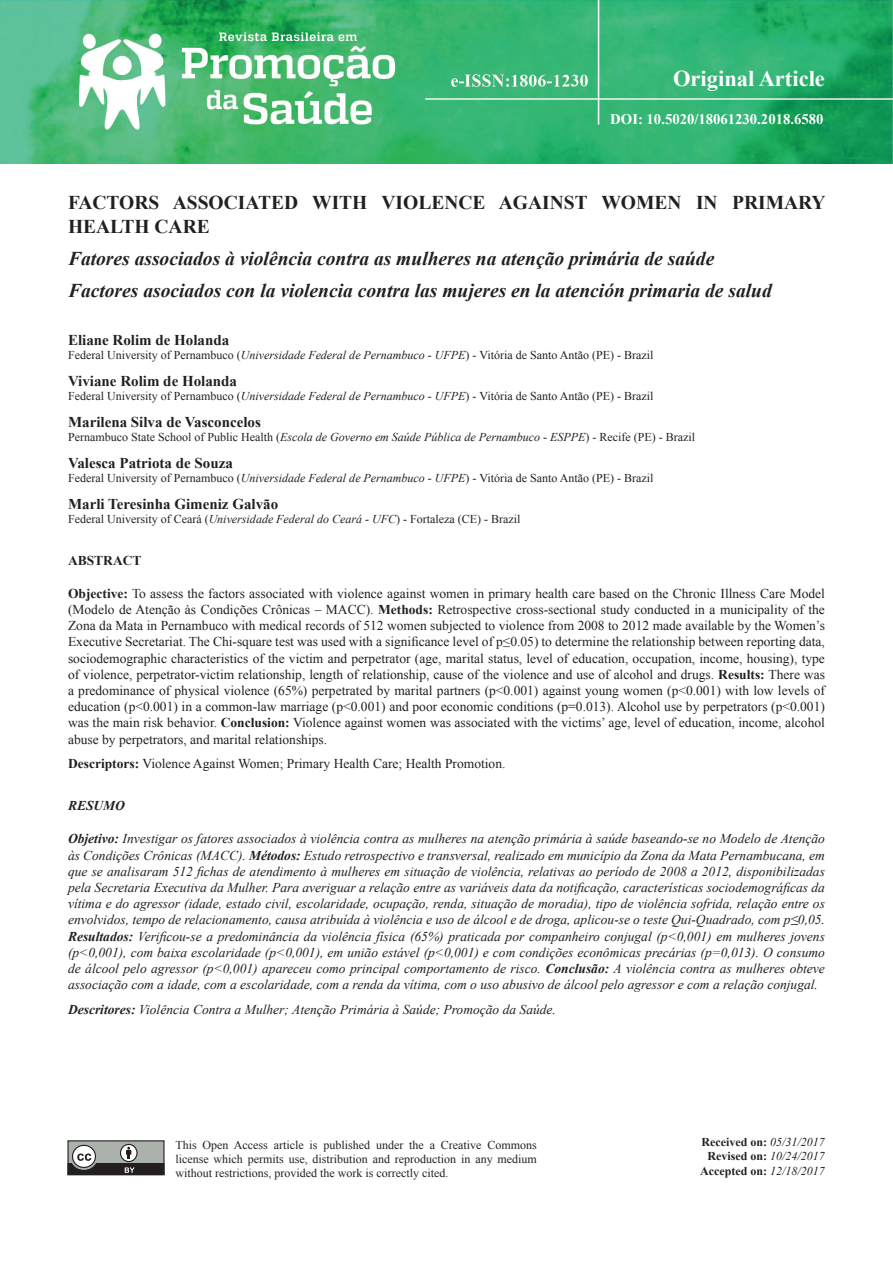
<style>
.page{position:relative;width:893px;height:1263px;background:#fff}
.page>*{position:absolute;margin:0;border:0;box-sizing:border-box;transform-origin:0 0}
.t1{font:700 22.5px "Times New Roman";color:#fff}
.t2{font:italic 700 19.5px/32.2px "Times New Roman";color:#231f20}
.t3{font:700 19.5px/23.4px "Times New Roman";color:#231f20}
.t4{font:700 15px "Times New Roman";color:#231f20}
.t5{font:700 14.7px "Times New Roman";color:#fff}
.t6{font:italic 13.5px/16.2px "Times New Roman";color:#231f20;text-align:justify}
.t7{font:13.5px/16.2px "Times New Roman";color:#231f20;text-align:justify}
.t8{font:700 13.5px "Times New Roman";color:#231f20}
.t9{font:italic 700 13.5px "Times New Roman";color:#231f20}
.t10{font:12px/14.4px "Times New Roman";color:#231f20;text-align:justify}
.t11{font:700 12px/14.4px "Times New Roman";color:#231f20;text-align:right}
.s1{font-style:italic}
.s2{font-weight:700}
.s3{font-weight:400;font-style:italic}
</style>
<div class="page">
<img style="left:0;top:0;width:893px;height:164px">
<div style="left:68px;top:1141px;width:96px;height:33px;background:#aab2ab"></div>
<svg style="left:120px;top:1144px;width:17px;height:17px"></svg>
<div style="left:120px;top:1144px;width:18px;height:18px;border:1px solid #231f20;border-radius:50%"></div>
<div style="left:72px;top:1145px;width:24px;height:23px;border:1px solid #231f20;border-radius:50%"></div>
<svg style="left:67px;top:1147px;width:98px;height:28px"></svg>
<h1 class="t1" style="left:673px;top:62px;width:153px">Original Article</h1>
<p class="t5" style="left:610px;top:109px;width:215px">DOI: 10.5020/18061230.2018.6580</p>
<h2 class="t3" style="left:68px;top:190px;width:759px">FACTORS ASSOCIATED WITH VIOLENCE AGAINST WOMEN IN PRIMARY<br>HEALTH CARE</h2>
<h2 class="t2" style="left:68px;top:242px;width:705px">Fatores associados à violência contra as mulheres na atenção primária de saúde<br>Factores asociados con la violencia contra las mujeres en la atención primaria de salud</h2>
<p class="t4" style="left:68px;top:329px;width:163px">Eliane Rolim de Holanda</p>
<p class="t10" style="left:68px;top:348px;width:587px">Federal University of Pernambuco (<span class="s1">Universidade Federal de Pernambuco - UFPE</span>) - Vitória de Santo Antão (PE) - Brazil</p>
<p class="t4" style="left:68px;top:370px;width:171px">Viviane Rolim de Holanda</p>
<p class="t10" style="left:68px;top:389px;width:587px">Federal University of Pernambuco (<span class="s1">Universidade Federal de Pernambuco - UFPE</span>) - Vitória de Santo Antão (PE) - Brazil</p>
<p class="t4" style="left:68px;top:411px;width:194px">Marilena Silva de Vasconcelos</p>
<p class="t10" style="left:68px;top:430px;width:629px">Pernambuco State School of Public Health (<span class="s1">Escola de Governo em Saúde Pública de Pernambuco - ESPPE</span>) - Recife (PE) - Brazil</p>
<p class="t4" style="left:68px;top:452px;width:166px">Valesca Patriota de Souza</p>
<p class="t10" style="left:68px;top:471px;width:587px">Federal University of Pernambuco (<span class="s1">Universidade Federal de Pernambuco - UFPE</span>) - Vitória de Santo Antão (PE) - Brazil</p>
<p class="t4" style="left:68px;top:493px;width:212px">Marli Teresinha Gimeniz Galvão</p>
<p class="t10" style="left:68px;top:511px;width:454px">Federal University of Ceará (<span class="s1">Universidade Federal do Ceará - UFC</span>) - Fortaleza (CE) - Brazil</p>
<p class="t8" style="left:68px;top:551px;width:75px">ABSTRACT</p>
<p class="t7" style="left:68px;top:585px;width:758px"><span class="s2">Objective:</span> To assess the factors associated with violence against women in primary health care based on the Chronic Illness Care Model (Modelo de Atenção às Condições Crônicas – MACC). <span class="s2">Methods:</span> Retrospective cross-sectional study conducted in a municipality of the Zona da Mata in Pernambuco with medical records of 512 women subjected to violence from 2008 to 2012 made available by the Women’s Executive Secretariat. The Chi-square test was used with a significance level of p≤0.05) to determine the relationship between reporting data, sociodemographic characteristics of the victim and perpetrator (age, marital status, level of education, occupation, income, housing), type of violence, perpetrator-victim relationship, length of relationship, cause of the violence and use of alcohol and drugs. <span class="s2">Results:</span> There was a predominance of physical violence (65%) perpetrated by marital partners (p&lt;0.001) against young women (p&lt;0.001) with low levels of education (p&lt;0.001) in a common-law marriage (p&lt;0.001) and poor economic conditions (p=0.013). Alcohol use by perpetrators (p&lt;0.001) was the main risk behavior. <span class="s2">Conclusion:</span> Violence against women was associated with the victims’ age, level of education, income, alcohol abuse by perpetrators, and marital relationships.</p>
<p class="t7" style="left:68px;top:755px;width:439px"><span class="s2">Descriptors:</span> Violence Against Women; Primary Health Care; Health Promotion.</p>
<p class="t9" style="left:68px;top:796px;width:59px">RESUMO</p>
<p class="t6" style="left:68px;top:830px;width:758px"><span class="s2">Objetivo:</span> Investigar os fatores associados à violência contra as mulheres na atenção primária à saúde baseando-se no Modelo de Atenção às Condições Crônicas (MACC). <span class="s2">Métodos:</span> Estudo retrospectivo e transversal, realizado em município da Zona da Mata Pernambucana, em que se analisaram 512 fichas de atendimento à mulheres em situação de violência, relativas ao período de 2008 a 2012, disponibilizadas pela Secretaria Executiva da Mulher. Para averiguar a relação entre as variáveis data da notificação, características sociodemográficas da vítima e do agressor (idade, estado civil, escolaridade, ocupação, renda, situação de moradia), tipo de violência sofrida, relação entre os envolvidos, tempo de relacionamento, causa atribuída à violência e uso de álcool e de droga, aplicou-se o teste Qui-Quadrado, com p≤0,05.<br><span class="s2">Resultados:</span> Verificou-se a predominância da violência física (65%) praticada por companheiro conjugal (p&lt;0,001) em mulheres jovens (p&lt;0,001), com baixa escolaridade (p&lt;0,001), em união estável (p&lt;0,001) e com condições econômicas precárias (p=0,013). O consumo de álcool pelo agressor (p&lt;0,001) apareceu como principal comportamento de risco. <span class="s2">Conclusão:</span> A violência contra as mulheres obteve associação com a idade, com a escolaridade, com a renda da vítima, com o uso abusivo de álcool pelo agressor e com a relação conjugal.</p>
<p class="t6" style="left:68px;top:1001px;width:489px"><span class="s2">Descritores:</span> Violência Contra a Mulher; Atenção Primária à Saúde; Promoção da Saúde.</p>
<p class="t10" style="left:175px;top:1137px;width:363px">This Open Access article is published under the a Creative Commons license which permits use, distribution and reproduction in any medium without restrictions, provided the work is correctly cited.</p>
<p class="t11" style="left:700px;top:1134px;width:126px">Received on: <span class="s3">05/31/2017<br></span>Revised on: <span class="s3">10/24/2017<br></span>Accepted on: <span class="s3">12/18/2017</span></p>
</div>
